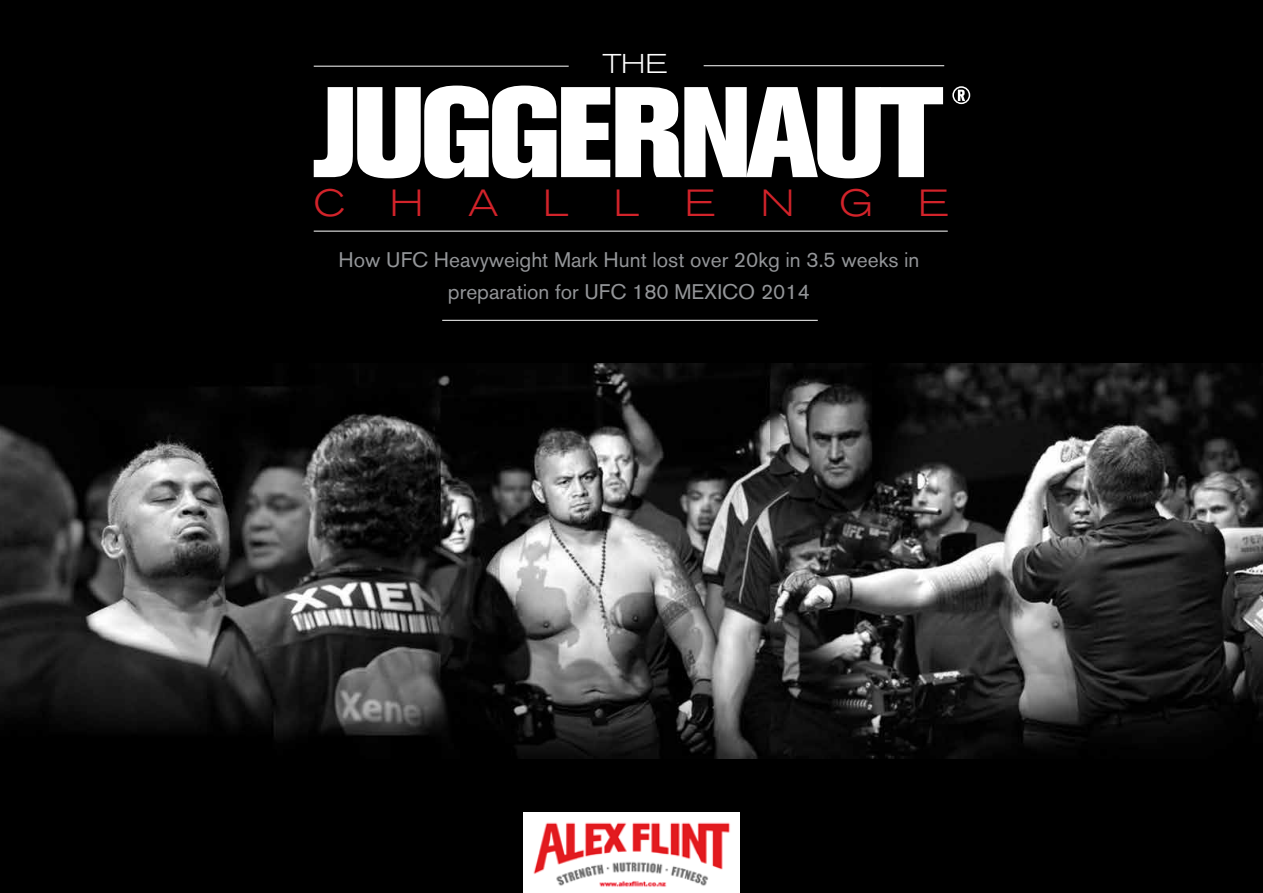
<style>
.page{position:relative;width:1263px;height:893px;background:#fff}
.page>*{position:absolute;margin:0;border:0;box-sizing:border-box;transform-origin:0 0}
.t1{font:300 expanded 37.5px "Akzidenz Grotesk BQ";letter-spacing:1.2em;color:#d2232a}
.t2{font:300 expanded 27px "Akzidenz Grotesk BQ";color:#fff}
.t3{font:21px/31.5px "Akzidenz Grotesk BQ";color:#939598;text-align:center}
</style>
<div class="page">
<div style="left:1px;top:1px;width:1261px;height:891px;background:#000"></div>
<img style="left:0;top:363px;width:1263px;height:396px">
<svg style="left:952px;top:86px;width:18px;height:18px"></svg>
<svg style="left:314px;top:86px;width:629px;height:93px"></svg>
<hr style="left:704px;top:65px;width:240px;height:1px;background:#fff">
<hr style="left:314px;top:66px;width:255px;height:1px;background:#fff">
<hr style="left:442px;top:320px;width:376px;height:1px;background:#fff">
<hr style="left:314px;top:231px;width:634px;height:1px;background:#fff">
<img style="left:523px;top:812px;width:217px;height:80px">
<p class="t2" style="left:603px;top:48px;width:67px">THE</p>
<h1 class="t1" style="left:314px;top:182px;width:637px">CHALLENGE</h1>
<p class="t3" style="left:338px;top:244px;width:582px">How UFC Heavyweight Mark Hunt lost over 20kg in 3.5 weeks in preparation for UFC 180 MEXICO 2014</p>
</div>
